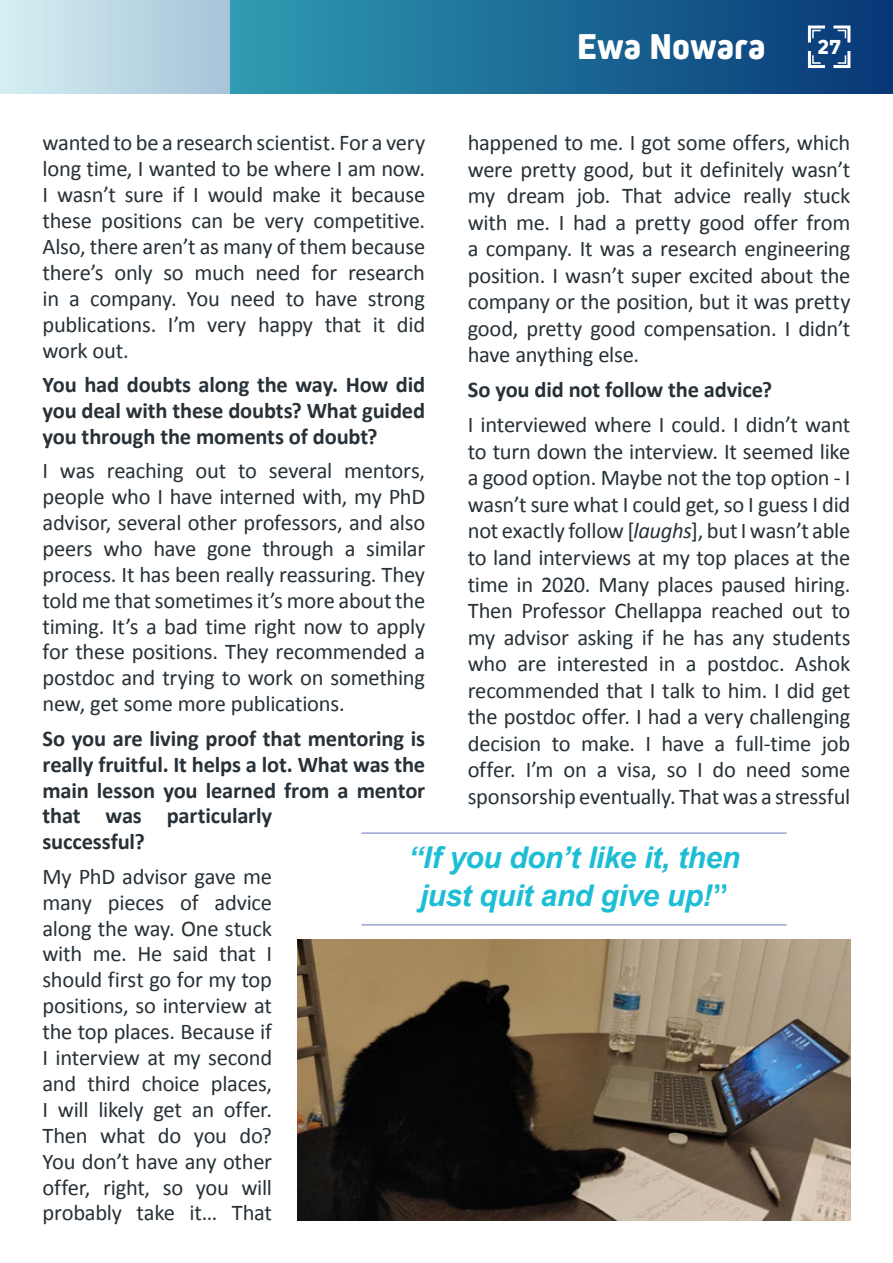
<style>
.page{position:relative;width:893px;height:1263px;background:#fff}
.page>*{position:absolute;margin:0;border:0;box-sizing:border-box;transform-origin:0 0}
.t1{font:800 37.5px "Kiro";letter-spacing:-.005em;color:#fff}
.t2{font:italic 700 30px/38.1px "Arial";letter-spacing:-.015em;color:#1dbed5;text-align:center}
.t3{font:22.5px/26px "Calibri";letter-spacing:-.01em;color:#273137;text-align:justify}
.t4{font:700 22.5px/26px "Calibri";letter-spacing:-.005em;color:#273137;text-align:justify}
.t5{font:800 22.5px "Kiro";color:#fff}
.s1{font-style:italic}
.s2{font-style:normal}
</style>
<div class="page">
<svg style="left:0;top:0;width:893px;height:94px;background:#4687aa"></svg>
<svg style="left:806px;top:24px;width:46px;height:46px"></svg>
<img style="left:298px;top:940px;width:552px;height:280px">
<hr style="left:361px;top:924px;width:426px;height:1px;background:#97a3d3">
<hr style="left:361px;top:832px;width:426px;height:2px;background:#97a3d3">
<h1 class="t1" style="left:577px;top:25px;width:190px">Ewa Nowara</h1>
<p class="t5" style="left:817px;top:34px;width:25px">27</p>
<p class="t3" style="left:468px;top:129px;width:384px;line-height:26.5px">happened to me. I got some offers, which were pretty good, but it definitely wasn’t my dream job. That advice really stuck with me. I had a pretty good offer from a company. It was a research engineering position. I wasn’t super excited about the company or the position, but it was pretty good, pretty good compensation. I didn’t have anything else.</p>
<p class="t4" style="left:468px;top:376px;width:306px">So you did not follow the advice?</p>
<p class="t3" style="left:468px;top:411px;width:384px;line-height:26.5px">I interviewed where I could. I didn’t want to turn down the interview. It seemed like a good option. Maybe not the top option - I wasn’t sure what I could get, so I guess I did not exactly follow [<span class="s1">laughs</span>], but I wasn’t able to land interviews at my top places at the time in 2020. Many places paused hiring.<br>Then Professor Chellappa reached out to my advisor asking if he has any students who are interested in a postdoc. Ashok recommended that I talk to him. I did get the postdoc offer. I had a very challenging decision to make. I have a full-time job offer. I’m on a visa, so I do need some sponsorship eventually. That was a stressful</p>
<p class="t3" style="left:42px;top:129px;width:384px">wanted to be a research scientist. For a very long time, I wanted to be where I am now.<br>I wasn’t sure if I would make it because these positions can be very competitive.<br>Also, there aren’t as many of them because there’s only so much need for research in a company. You need to have strong publications. I’m very happy that it did work out.</p>
<p class="t4" style="left:42px;top:371px;width:384px">You had doubts along the way. How did you deal with these doubts? What guided you through the moments of doubt?</p>
<p class="t3" style="left:42px;top:457px;width:384px">I was reaching out to several mentors, people who I have interned with, my PhD advisor, several other professors, and also peers who have gone through a similar process. It has been really reassuring. They told me that sometimes it’s more about the timing. It’s a bad time right now to apply for these positions. They recommended a postdoc and trying to work on something new, get some more publications.</p>
<p class="t4" style="left:42px;top:724px;width:384px;text-align:left">So you are living proof that mentoring is really fruitful. It helps a lot. What was the main lesson you learned from a mentor that was particularly<br>successful?</p>
<p class="t3" style="left:42px;top:863px;width:231px">My PhD advisor gave me many pieces of advice along the way. One stuck with me. He said that I should first go for my top positions, so interview at the top places. Because if I interview at my second and third choice places, I will likely get an offer.<br>Then what do you do?<br>You don’t have any other offer, right, so you will probably take it… That</p>
<h2 class="t2" style="left:408px;top:839px;width:333px">“If you don’t like it, then just quit and give up!<span class="s2">”</span></h2>
</div>
